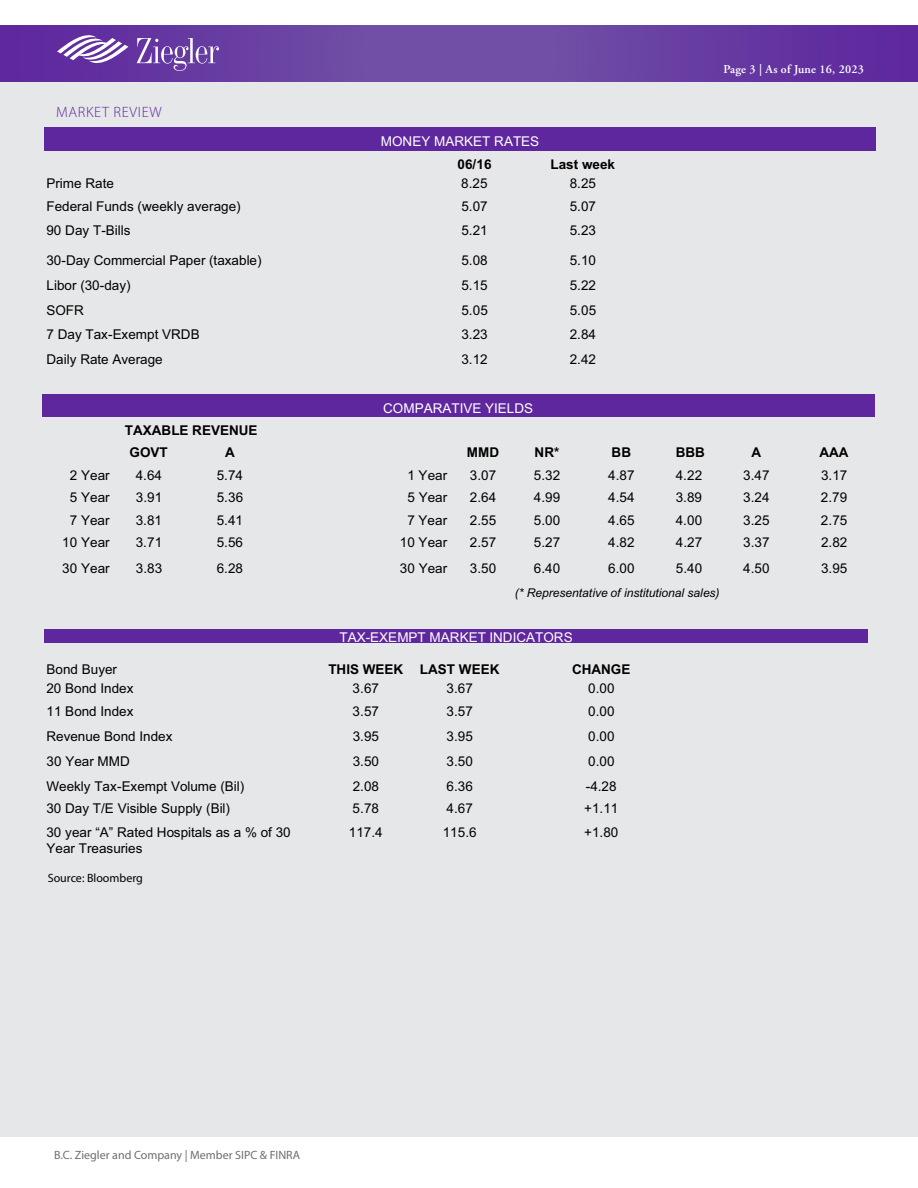
<style>
.page{position:relative;width:918px;height:1188px;background:#fff}
.page>*{position:absolute;margin:0;border:0;box-sizing:border-box;transform-origin:0 0}
.t1{font:300 15px "Myriad Pro";letter-spacing:.045em;color:#5f279e}
.t2{font:13.5px/15.6px "Arial";color:#000}
.t3{font:700 13.5px/21.6px "Arial";color:#000}
.t4{font:13.5px "Arial";color:#fff}
.t5{font:600 12px "Adobe Garamond Pro";letter-spacing:.02em;color:#fff}
.t6{font:12px "Myriad Pro";color:#6d6e71}
.t7{font:italic 12px "Arial";color:#000}
.t8{font:12px "Myriad Pro";color:#000}
</style>
<div class="page">
<svg style="left:0;top:25px;width:918px;height:57px;background:#683ea2"></svg>
<div style="left:0;top:82px;width:918px;height:1055px;background:#e6e7e8"></div>
<div style="left:46px;top:127px;width:828px;height:22px;background:#5f279e"></div>
<hr style="left:46px;top:149px;width:828px;height:2px;background:#5f279e">
<div style="left:42px;top:394px;width:833px;height:23px;background:#5f279e"></div>
<div style="left:46px;top:630px;width:820px;height:13px;background:#5f279e"></div>
<svg style="left:137px;top:38px;width:82px;height:33px;background:#825eb3"></svg>
<svg style="left:57px;top:36px;width:71px;height:32px"></svg>
<p class="t1" style="left:56px;top:103px;width:107px">MARKET REVIEW</p>
<p class="t4" style="left:381px;top:132px;width:160px">MONEY MARKET RATES</p>
<p class="t3" style="left:458px;top:154px;width:35px">06/16</p>
<p class="t3" style="left:550px;top:154px;width:66px">Last week</p>
<p class="t5" style="left:715px;top:62px;width:118px">Page 3 | Week of June 5</p>
<p class="t5" style="left:723px;top:62px;width:142px">Page 3 | As of June 16, 2023</p>
<p class="t2" style="left:46px;top:176px;width:69px">Prime Rate</p>
<p class="t2" style="left:461px;top:176px;width:28px">8.25</p>
<p class="t2" style="left:570px;top:176px;width:28px">8.25</p>
<p class="t2" style="left:46px;top:198px;width:196px">Federal Funds (weekly average)</p>
<p class="t2" style="left:461px;top:198px;width:28px">5.07</p>
<p class="t2" style="left:570px;top:198px;width:28px">5.07</p>
<p class="t2" style="left:46px;top:222px;width:86px">90 Day T-Bills</p>
<p class="t2" style="left:461px;top:222px;width:28px">5.21</p>
<p class="t2" style="left:570px;top:222px;width:28px">5.23</p>
<p class="t2" style="left:46px;top:253px;width:217px">30-Day Commercial Paper (taxable)</p>
<p class="t2" style="left:461px;top:253px;width:28px">5.08</p>
<p class="t2" style="left:570px;top:253px;width:28px">5.10</p>
<p class="t2" style="left:46px;top:278px;width:86px">Libor (30-day)</p>
<p class="t2" style="left:461px;top:278px;width:28px">5.15</p>
<p class="t2" style="left:570px;top:278px;width:28px">5.22</p>
<p class="t2" style="left:46px;top:302px;width:39px">SOFR</p>
<p class="t2" style="left:461px;top:302px;width:28px">5.05</p>
<p class="t2" style="left:570px;top:302px;width:28px">5.05</p>
<p class="t2" style="left:47px;top:326px;width:155px">7 Day Tax-Exempt VRDB</p>
<p class="t2" style="left:461px;top:326px;width:28px">3.23</p>
<p class="t2" style="left:570px;top:326px;width:28px">2.84</p>
<p class="t2" style="left:47px;top:351px;width:118px">Daily Rate Average</p>
<p class="t2" style="left:461px;top:351px;width:28px">3.12</p>
<p class="t2" style="left:570px;top:351px;width:28px">2.42</p>
<p class="t4" style="left:383px;top:400px;width:152px">COMPARATIVE YIELDS</p>
<p class="t3" style="left:130px;top:420px;width:129px;text-indent:-5px">TAXABLE REVENUE<br>GOVT</p>
<p class="t3" style="left:225px;top:442px;width:11px">A</p>
<p class="t3" style="left:467px;top:442px;width:34px">MMD</p>
<p class="t3" style="left:535px;top:442px;width:26px">NR*</p>
<p class="t3" style="left:612px;top:442px;width:21px">BB</p>
<p class="t3" style="left:676px;top:442px;width:31px">BBB</p>
<p class="t3" style="left:752px;top:442px;width:11px">A</p>
<p class="t3" style="left:819px;top:442px;width:31px">AAA</p>
<p class="t2" style="left:70px;top:468px;width:41px">2 Year</p>
<p class="t2" style="left:136px;top:468px;width:28px">4.64</p>
<p class="t2" style="left:217px;top:468px;width:28px">5.74</p>
<p class="t2" style="left:407px;top:468px;width:41px">1 Year</p>
<p class="t2" style="left:470px;top:468px;width:28px">3.07</p>
<p class="t2" style="left:534px;top:468px;width:28px">5.32</p>
<p class="t2" style="left:608px;top:468px;width:28px">4.87</p>
<p class="t2" style="left:676px;top:468px;width:28px">4.22</p>
<p class="t2" style="left:743px;top:468px;width:28px">3.47</p>
<p class="t2" style="left:821px;top:468px;width:28px">3.17</p>
<p class="t2" style="left:70px;top:490px;width:41px">5 Year</p>
<p class="t2" style="left:136px;top:490px;width:28px">3.91</p>
<p class="t2" style="left:217px;top:490px;width:28px">5.36</p>
<p class="t2" style="left:407px;top:490px;width:41px">5 Year</p>
<p class="t2" style="left:470px;top:490px;width:28px">2.64</p>
<p class="t2" style="left:534px;top:490px;width:28px">4.99</p>
<p class="t2" style="left:608px;top:490px;width:28px">4.54</p>
<p class="t2" style="left:676px;top:490px;width:28px">3.89</p>
<p class="t2" style="left:743px;top:490px;width:28px">3.24</p>
<p class="t2" style="left:821px;top:490px;width:28px">2.79</p>
<p class="t2" style="left:70px;top:512px;width:41px">7 Year</p>
<p class="t2" style="left:136px;top:512px;width:28px">3.81</p>
<p class="t2" style="left:217px;top:512px;width:28px">5.41</p>
<p class="t2" style="left:407px;top:512px;width:41px">7 Year</p>
<p class="t2" style="left:470px;top:512px;width:28px">2.55</p>
<p class="t2" style="left:534px;top:512px;width:28px">5.00</p>
<p class="t2" style="left:608px;top:512px;width:28px">4.65</p>
<p class="t2" style="left:676px;top:512px;width:28px">4.00</p>
<p class="t2" style="left:743px;top:512px;width:28px">3.25</p>
<p class="t2" style="left:821px;top:512px;width:28px">2.75</p>
<p class="t2" style="left:62px;top:535px;width:49px">10 Year</p>
<p class="t2" style="left:136px;top:535px;width:28px">3.71</p>
<p class="t2" style="left:217px;top:535px;width:28px">5.56</p>
<p class="t2" style="left:400px;top:535px;width:49px">10 Year</p>
<p class="t2" style="left:470px;top:535px;width:28px">2.57</p>
<p class="t2" style="left:534px;top:535px;width:28px">5.27</p>
<p class="t2" style="left:608px;top:535px;width:28px">4.82</p>
<p class="t2" style="left:676px;top:535px;width:28px">4.27</p>
<p class="t2" style="left:743px;top:535px;width:28px">3.37</p>
<p class="t2" style="left:821px;top:535px;width:28px">2.82</p>
<p class="t2" style="left:62px;top:561px;width:49px">30 Year</p>
<p class="t2" style="left:136px;top:561px;width:28px">3.83</p>
<p class="t2" style="left:217px;top:561px;width:28px">6.28</p>
<p class="t2" style="left:400px;top:561px;width:49px">30 Year</p>
<p class="t2" style="left:470px;top:561px;width:28px">3.50</p>
<p class="t2" style="left:534px;top:561px;width:28px">6.40</p>
<p class="t2" style="left:608px;top:561px;width:28px">6.00</p>
<p class="t2" style="left:676px;top:561px;width:28px">5.40</p>
<p class="t2" style="left:743px;top:561px;width:28px">4.50</p>
<p class="t2" style="left:821px;top:561px;width:28px">3.95</p>
<p class="t7" style="left:515px;top:585px;width:206px">(* Representative of institutional sales)</p>
<p class="t4" style="left:339px;top:629px;width:235px">TAX-EXEMPT MARKET INDICATORS</p>
<p class="t2" style="left:46px;top:661px;width:72px">Bond Buyer</p>
<p class="t3" style="left:328px;top:659px;width:173px">THIS WEEK LAST WEEK</p>
<p class="t3" style="left:572px;top:659px;width:60px">CHANGE</p>
<p class="t2" style="left:46px;top:681px;width:89px">20 Bond Index</p>
<p class="t2" style="left:353px;top:681px;width:28px">3.67</p>
<p class="t2" style="left:447px;top:681px;width:28px">3.67</p>
<p class="t2" style="left:588px;top:681px;width:28px">0.00</p>
<p class="t2" style="left:46px;top:704px;width:89px">11 Bond Index</p>
<p class="t2" style="left:353px;top:704px;width:28px">3.57</p>
<p class="t2" style="left:447px;top:704px;width:28px">3.57</p>
<p class="t2" style="left:588px;top:704px;width:28px">0.00</p>
<p class="t2" style="left:46px;top:728px;width:128px">Revenue Bond Index</p>
<p class="t2" style="left:353px;top:728px;width:28px">3.95</p>
<p class="t2" style="left:447px;top:728px;width:28px">3.95</p>
<p class="t2" style="left:588px;top:728px;width:28px">0.00</p>
<p class="t2" style="left:46px;top:754px;width:85px">30 Year MMD</p>
<p class="t2" style="left:353px;top:754px;width:28px">3.50</p>
<p class="t2" style="left:447px;top:754px;width:28px">3.50</p>
<p class="t2" style="left:588px;top:754px;width:28px">0.00</p>
<p class="t2" style="left:46px;top:778px;width:199px">Weekly Tax-Exempt Volume (Bil)</p>
<p class="t2" style="left:353px;top:778px;width:28px">2.08</p>
<p class="t2" style="left:447px;top:778px;width:28px">6.36</p>
<p class="t2" style="left:586px;top:778px;width:32px">-4.28</p>
<p class="t2" style="left:46px;top:801px;width:185px">30 Day T/E Visible Supply (Bil)</p>
<p class="t2" style="left:353px;top:801px;width:28px">5.78</p>
<p class="t2" style="left:447px;top:801px;width:28px">4.67</p>
<p class="t2" style="left:584px;top:801px;width:36px">+1.11</p>
<p class="t2" style="left:46px;top:825px;width:246px">30 year “A” Rated Hospitals as a % of 30<br>Year Treasuries</p>
<p class="t2" style="left:349px;top:825px;width:35px">117.4</p>
<p class="t2" style="left:443px;top:825px;width:35px">115.6</p>
<p class="t2" style="left:584px;top:825px;width:36px">+1.80</p>
<p class="t8" style="left:48px;top:870px;width:97px">Source: Bloomberg</p>
<p class="t6" style="left:54px;top:1147px;width:248px">B.C. Ziegler and Company | Member SIPC &amp; FINRA</p>
</div>
